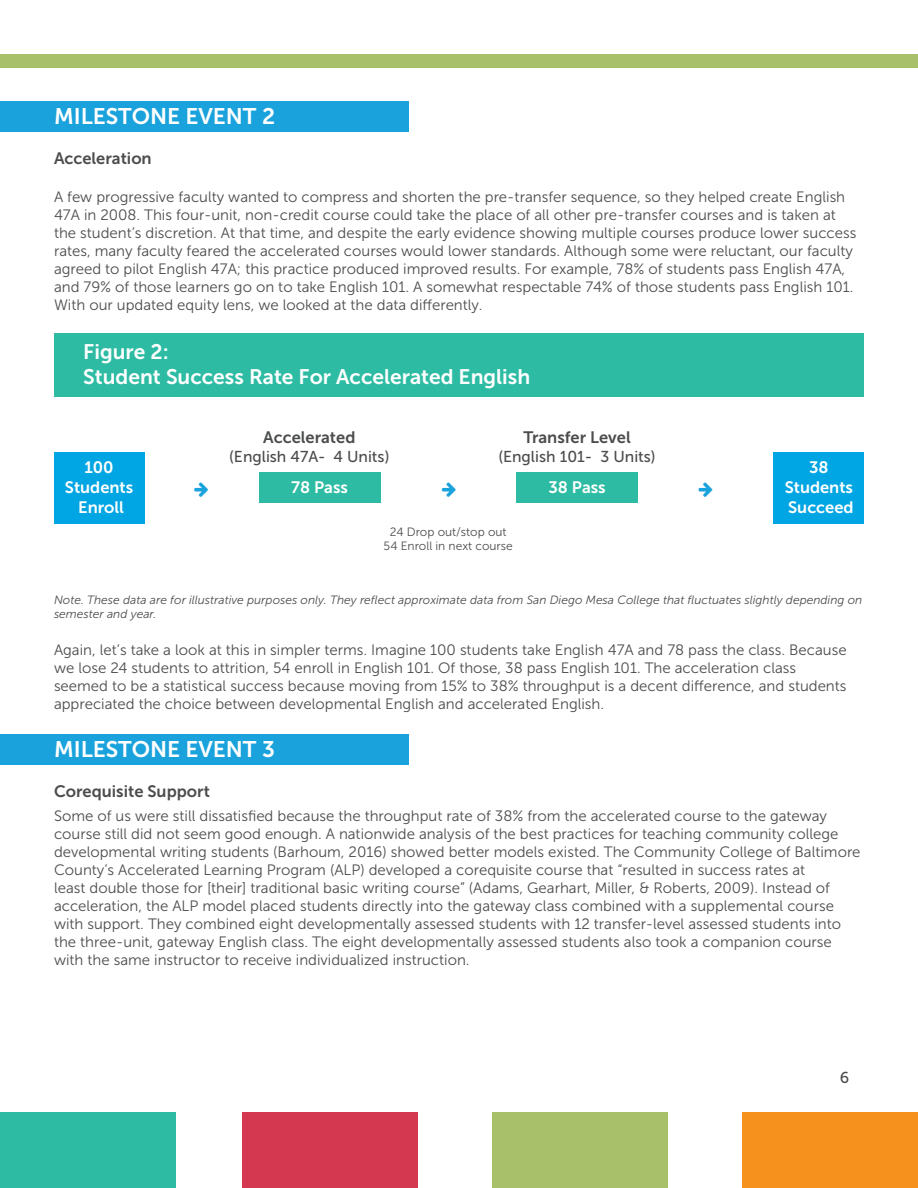
<style>
.page{position:relative;width:918px;height:1188px;background:#fff}
.page>*{position:absolute;margin:0;border:0;box-sizing:border-box;transform-origin:0 0}
.t1{font:22.5px "Museo Sans 700";color:#fff}
.t2{font:21px/25.2px "Museo Sans 700";color:#fff}
.t3{font:16.5px "Museo Sans 700";color:#4b4c4d}
.t4{font:16.5px/19.8px "Museo Sans 700";color:#fff;text-align:center}
.t5{font:15.75px "Museo Sans 500";color:#4b4c4d}
.t6{font:15px/18px "Museo Sans 300";color:#4b4c4d}
.t7{font:italic 12px/14.4px "Museo Sans 300";color:#4b4c4d}
.t8{font:12px/14.4px "Museo Sans 300";color:#4b4c4d;text-align:center}
</style>
<div class="page">
<div style="left:0;top:1112px;width:176px;height:76px;background:#2dbca3"></div>
<div style="left:743px;top:1112px;width:175px;height:76px;background:#f6911e"></div>
<div style="left:242px;top:1112px;width:175px;height:76px;background:#d43750"></div>
<div style="left:493px;top:1112px;width:175px;height:76px;background:#a8c069"></div>
<div style="left:0;top:734px;width:408px;height:30px;background:#1aa2dc"></div>
<div style="left:0;top:101px;width:408px;height:30px;background:#1aa2dc"></div>
<div style="left:54px;top:333px;width:810px;height:64px;background:#2dbca3"></div>
<div style="left:0;top:54px;width:918px;height:14px;background:#a8c069"></div>
<div style="left:54px;top:452px;width:90px;height:71px;background:#00a5e3"></div>
<div style="left:774px;top:452px;width:90px;height:71px;background:#00a5e3"></div>
<div style="left:259px;top:472px;width:121px;height:31px;background:#2dbca3"></div>
<div style="left:516px;top:472px;width:122px;height:31px;background:#2dbca3"></div>
<h1 class="t1" style="left:54px;top:104px;width:223px">MILESTONE EVENT 2</h1>
<p class="t3" style="left:54px;top:149px;width:99px">Acceleration</p>
<p class="t6" style="left:54px;top:188px;width:804px">A few progressive faculty wanted to compress and shorten the pre-transfer sequence, so they helped create English 47A in 2008. This four-unit, non-credit course could take the place of all other pre-transfer courses and is taken at the student’s discretion. At that time, and despite the early evidence showing multiple courses produce lower success rates, many faculty feared the accelerated courses would lower standards. Although some were reluctant, our faculty agreed to pilot English 47A; this practice produced improved results. For example, 78% of students pass English 47A, and 79% of those learners go on to take English 101. A somewhat respectable 74% of those students pass English 101.<br>With our updated equity lens, we looked at the data differently.</p>
<h2 class="t2" style="left:83px;top:339px;width:448px">Figure 2:<br>Student Success Rate For Accelerated English</h2>
<p class="t3" style="left:523px;top:428px;width:109px">Transfer Level</p>
<p class="t5" style="left:498px;top:448px;width:159px">(English 101- 3 Units)</p>
<p class="t3" style="left:263px;top:428px;width:94px">Accelerated</p>
<p class="t5" style="left:229px;top:448px;width:162px">(English 47A- 4 Units)</p>
<p class="t4" style="left:65px;top:457px;width:70px">100<br>Students<br>Enroll</p>
<p class="t4" style="left:785px;top:457px;width:70px">38<br>Students<br>Succeed</p>
<p class="t4" style="left:291px;top:477px;width:58px">78 Pass</p>
<p class="t4" style="left:548px;top:477px;width:59px">38 Pass</p>
<p class="t8" style="left:384px;top:525px;width:131px">24 Drop out/stop out<br>54 Enroll in next course</p>
<p class="t7" style="left:54px;top:593px;width:810px">Note. These data are for illustrative purposes only. They reflect approximate data from San Diego Mesa College that fluctuates slightly depending on semester and year.</p>
<p class="t6" style="left:54px;top:641px;width:794px">Again, let’s take a look at this in simpler terms. Imagine 100 students take English 47A and 78 pass the class. Because we lose 24 students to attrition, 54 enroll in English 101. Of those, 38 pass English 101. The acceleration class seemed to be a statistical success because moving from 15% to 38% throughput is a decent difference, and students appreciated the choice between developmental English and accelerated English.</p>
<h1 class="t1" style="left:54px;top:736px;width:222px">MILESTONE EVENT 3</h1>
<p class="t3" style="left:54px;top:782px;width:157px">Corequisite Support</p>
<p class="t6" style="left:54px;top:807px;width:808px">Some of us were still dissatisfied because the throughput rate of 38% from the accelerated course to the gateway course still did not seem good enough. A nationwide analysis of the best practices for teaching community college developmental writing students (Barhoum, 2016) showed better models existed. The Community College of Baltimore County’s Accelerated Learning Program (ALP) developed a corequisite course that “resulted in success rates at<br>least double those for [their] traditional basic writing course” (Adams, Gearhart, Miller, &amp; Roberts, 2009). Instead of acceleration, the ALP model placed students directly into the gateway class combined with a supplemental course with support. They combined eight developmentally assessed students with 12 transfer-level assessed students into the three-unit, gateway English class. The eight developmentally assessed students also took a companion course with the same instructor to receive individualized instruction.</p>
<p class="t5" style="left:840px;top:1069px;width:11px">6</p>
</div>
